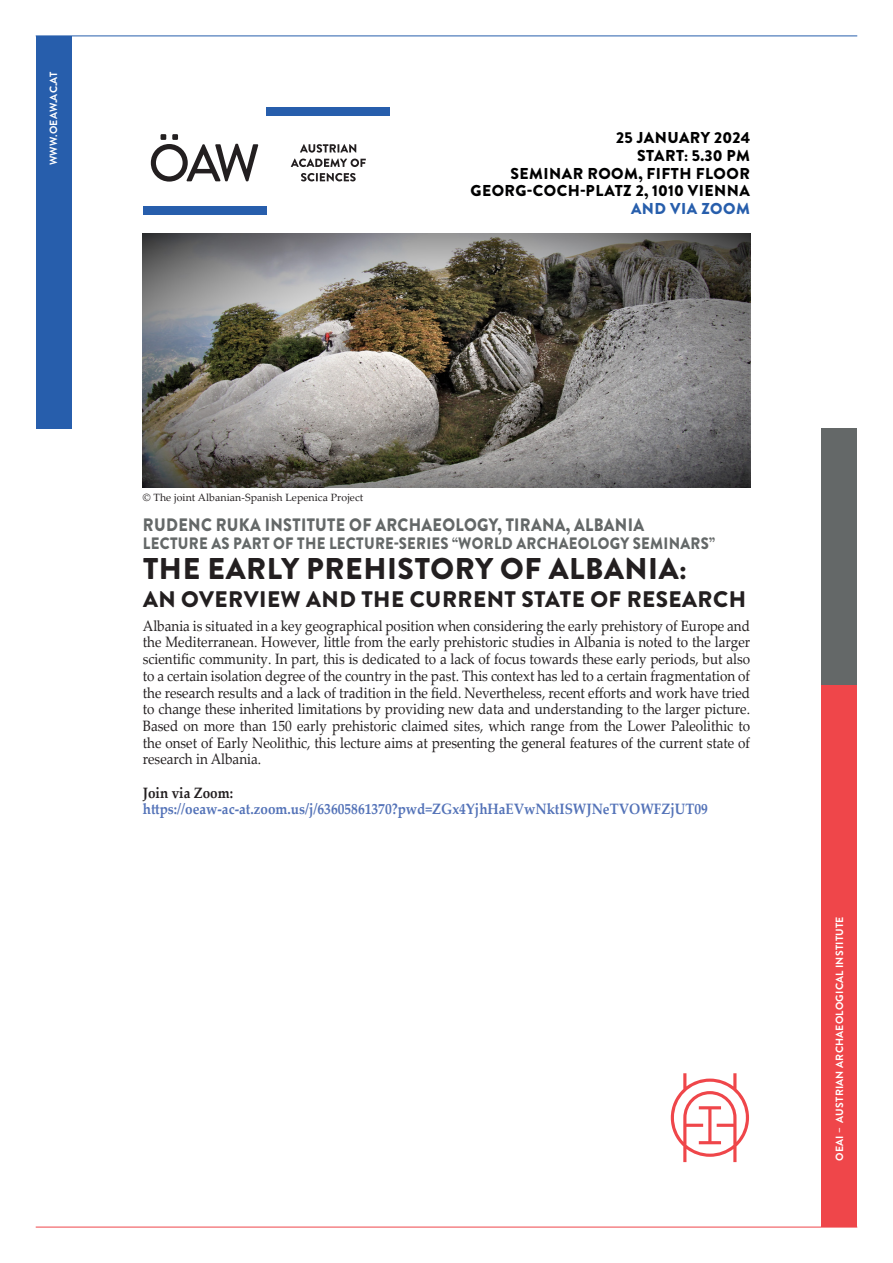
<style>
.page{position:relative;width:893px;height:1263px;background:#fff}
.page>*{position:absolute;margin:0;border:0;box-sizing:border-box;transform-origin:0 0}
.t1{font:900 30px "Brandon Grotesque";letter-spacing:.02em;color:#231f20}
.t2{font:900 22.5px "Brandon Grotesque";letter-spacing:.02em;color:#231f20}
.t3{font:900 18px "Brandon Grotesque";letter-spacing:.02em;color:#646868;scale:.9 1}
.t4{font:900 16.5px "Brandon Grotesque";letter-spacing:.02em;color:#646868;scale:.9 1}
.t5{font:900 15.75px/17.9px "Brandon Grotesque";letter-spacing:.03em;color:#000001;text-align:right}
.t6{font:15px/16.6px "Palatino Linotype";color:#231f20;text-align:justify;scale:.9 1}
.t7{font:700 15px "Palatino Linotype";color:#5473b8;scale:.9 1}
.t8{font:700 15px "Palatino Linotype";color:#231f20;scale:.9 1}
.t9{font:700 10.5px "Brandon Grotesque";letter-spacing:.02em;color:#fff}
.t10{font:10.5px "Palatino Linotype";letter-spacing:.01em;color:#231f20}
.s1{color:#275eac}
</style>
<div class="page">
<img style="left:143px;top:233px;width:607px;height:255px">
<div style="left:36px;top:36px;width:35px;height:393px;background:#275eac"></div>
<div style="left:821px;top:685px;width:36px;height:542px;background:#ef464a"></div>
<div style="left:821px;top:429px;width:36px;height:256px;background:#646868"></div>
<hr style="left:36px;top:36px;width:821px;height:1px;background:#275eac">
<hr style="left:36px;top:1227px;width:821px;height:1px;background:#ef464a">
<div style="left:143px;top:206px;width:124px;height:8px;background:#275eac"></div>
<div style="left:267px;top:107px;width:123px;height:8px;background:#275eac"></div>
<svg style="left:151px;top:134px;width:107px;height:48px"></svg>
<svg style="left:300px;top:144px;width:56px;height:9px"></svg>
<svg style="left:291px;top:159px;width:75px;height:8px"></svg>
<svg style="left:301px;top:173px;width:55px;height:8px"></svg>
<svg style="left:671px;top:1073px;width:78px;height:89px"></svg>
<p class="t9" style="left:46px;top:165px;width:95px;rotate:-90deg">WWW.OEAW.AC.AT</p>
<p class="t5" style="left:616px;top:129px;width:135px">25 JANUARY 2024</p>
<p class="t5" style="left:637px;top:147px;width:114px">START: 5.30 PM</p>
<p class="t5" style="left:510px;top:164px;width:241px">SEMINAR ROOM, FIFTH FLOOR</p>
<p class="t5" style="left:470px;top:182px;width:281px">GEORG-COCH-PLATZ 2, 1010 VIENNA<br><span class="s1">AND VIA ZOOM</span></p>
<p class="t10" style="left:143px;top:490px;width:222px">© The joint Albanian-Spanish Lepenica Project</p>
<p class="t3" style="left:143px;top:512px;width:558px">RUDENC RUKA INSTITUTE OF ARCHAEOLOGY, TIRANA, ALBANIA</p>
<p class="t4" style="left:143px;top:532px;width:637px">LECTURE AS PART OF THE LECTURE-SERIES “WORLD ARCHAEOLOGY SEMINARS”</p>
<p class="t1" style="left:143px;top:547px;width:545px">THE EARLY PREHISTORY OF ALBANIA:</p>
<p class="t2" style="left:143px;top:584px;width:605px">AN OVERVIEW AND THE CURRENT STATE OF RESEARCH</p>
<p class="t6" style="left:143px;top:617px;width:676px">Albania is situated in a key geographical position when considering the early prehistory of Europe and the Mediterranean. However, little from the early prehistoric studies in Albania is noted to the larger scientific community. In part, this is dedicated to a lack of focus towards these early periods, but also to a certain isolation degree of the country in the past. This context has led to a certain fragmentation of the research results and a lack of tradition in the field. Nevertheless, recent efforts and work have tried to change these inherited limitations by providing new data and understanding to the larger picture.<br>Based on more than 150 early prehistoric claimed sites, which range from the Lower Paleolithic to the onset of Early Neolithic, this lecture aims at presenting the general features of the current state of research in Albania.</p>
<p class="t8" style="left:143px;top:782px;width:102px">Join via Zoom:</p>
<p class="t7" style="left:143px;top:798px;width:629px">https://oeaw-ac-at.zoom.us/j/63605861370?pwd=ZGx4YjhHaEVwNktISWJNeTVOWFZjUT09</p>
<p class="t9" style="left:832px;top:1161px;width:246px;rotate:-90deg">OEAI – AUSTRIAN ARCHAEOLOGICAL INSTITUTE</p>
</div>
